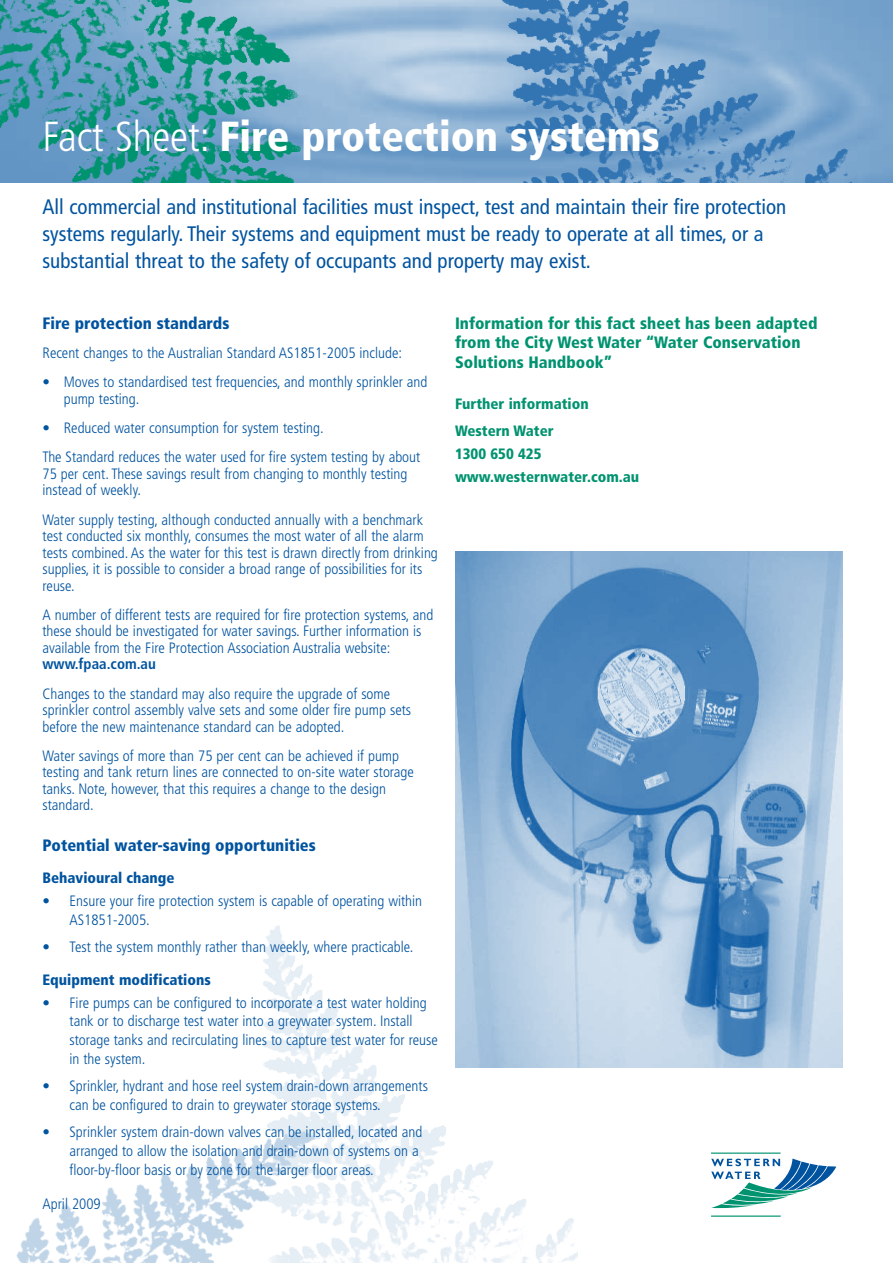
<style>
.page{position:relative;width:893px;height:1263px;background:#fff}
.page>*{position:absolute;margin:0;border:0;box-sizing:border-box;transform-origin:0 0}
.t1{font:900 condensed 42px "Frutiger";color:#fff}
.t2{font:condensed 21px/27px "Frutiger";color:#00539f}
.t3{font:900 condensed 16.5px/19.5px "Frutiger";color:#009370}
.t4{font:900 condensed 16.5px "Frutiger";color:#00539f}
.t5{font:300 condensed 15px/16.5px "Frutiger";color:#00539f}
.t6{font:900 condensed 15px/27.3px "Frutiger";color:#009370}
.t7{font:900 condensed 15px "Frutiger";color:#00539f}
.t8{font:700 condensed 15px "Frutiger";color:#00539f}
.s1{font-weight:300}
</style>
<div class="page">
<hr style="left:711px;top:1152px;width:70px;height:2px;background:#009370">
<hr style="left:711px;top:1215px;width:70px;height:2px;background:#009370">
<svg style="left:711px;top:1158px;width:125px;height:50px"></svg>
<img style="left:851px;top:0;width:42px;height:183px">
<img style="left:0;top:0;width:208px;height:183px">
<img style="left:208px;top:0;width:643px;height:183px">
<img style="left:263px;top:925px;width:315px;height:338px">
<img style="left:16px;top:968px;width:355px;height:295px">
<img style="left:455px;top:551px;width:387px;height:516px">
<h1 class="t1" style="left:43px;top:111px;width:619px"><span class="s1">Fact Sheet:</span> Fire protection systems</h1>
<p class="t2" style="left:43px;top:194px;width:745px">All commercial and institutional facilities must inspect, test and maintain their fire protection systems regularly. Their systems and equipment must be ready to operate at all times, or a substantial threat to the safety of occupants and property may exist.</p>
<p class="t4" style="left:43px;top:313px;width:188px">Fire protection standards</p>
<p class="t5" style="left:43px;top:345px;width:361px">Recent changes to the Australian Standard AS1851-2005 include:</p>
<p class="t5" style="left:64px;top:374px;width:365px;text-indent:-21px">• Moves to standardised test frequencies, and monthly sprinkler and pump testing.</p>
<p class="t5" style="left:43px;top:413px;width:379px;line-height:29.2px">• Reduced water consumption for system testing.<br>The Standard reduces the water used for fire system testing by about</p>
<p class="t5" style="left:43px;top:466px;width:366px">75 per cent. These savings result from changing to monthly testing instead of weekly.</p>
<p class="t5" style="left:42px;top:511px;width:397px">Water supply testing, although conducted annually with a benchmark test conducted six monthly, consumes the most water of all the alarm tests combined. As the water for this test is drawn directly from drinking supplies, it is possible to consider a broad range of possibilities for its reuse.</p>
<p class="t5" style="left:42px;top:607px;width:392px">A number of different tests are required for fire protection systems, and these should be investigated for water savings. Further information is available from the Fire Protection Association Australia website:</p>
<p class="t8" style="left:42px;top:655px;width:115px">www.fpaa.com.au</p>
<p class="t5" style="left:42px;top:685px;width:370px">Changes to the standard may also require the upgrade of some sprinkler control assembly valve sets and some older fire pump sets before the new maintenance standard can be adopted.</p>
<p class="t5" style="left:42px;top:748px;width:373px">Water savings of more than 75 per cent can be achieved if pump testing and tank return lines are connected to on-site water storage tanks. Note, however, that this requires a change to the design standard.</p>
<p class="t4" style="left:43px;top:835px;width:275px">Potential water-saving opportunities</p>
<p class="t7" style="left:43px;top:869px;width:134px">Behavioural change</p>
<p class="t5" style="left:70px;top:892px;width:354px;line-height:18.8px;text-indent:-27px">• Ensure your fire protection system is capable of operating within<br>AS1851-2005.</p>
<p class="t5" style="left:43px;top:939px;width:372px">• Test the system monthly rather than weekly, where practicable.</p>
<p class="t7" style="left:43px;top:970px;width:170px">Equipment modifications</p>
<p class="t5" style="left:70px;top:993px;width:370px;line-height:18.8px;text-indent:-27px">• Fire pumps can be configured to incorporate a test water holding tank or to discharge test water into a greywater system. Install storage tanks and recirculating lines to capture test water for reuse in the system.</p>
<p class="t5" style="left:70px;top:1077px;width:360px;line-height:18.8px;text-indent:-27px">• Sprinkler, hydrant and hose reel system drain-down arrangements can be configured to drain to greywater storage systems.</p>
<p class="t5" style="left:70px;top:1123px;width:354px;line-height:18.8px;text-indent:-27px">• Sprinkler system drain-down valves can be installed, located and arranged to allow the isolation and drain-down of systems on a floor-by-floor basis or by zone for the larger floor areas.</p>
<p class="t5" style="left:43px;top:1196px;width:60px">April 2009</p>
<p class="t3" style="left:455px;top:313px;width:364px">Information for this fact sheet has been adapted from the City West Water “Water Conservation<br>Solutions Handbook”</p>
<p class="t6" style="left:455px;top:390px;width:135px">Further information<br>Western Water</p>
<p class="t6" style="left:455px;top:442px;width:186px;line-height:23px">1300 650 425 www.westernwater.com.au</p>
</div>
